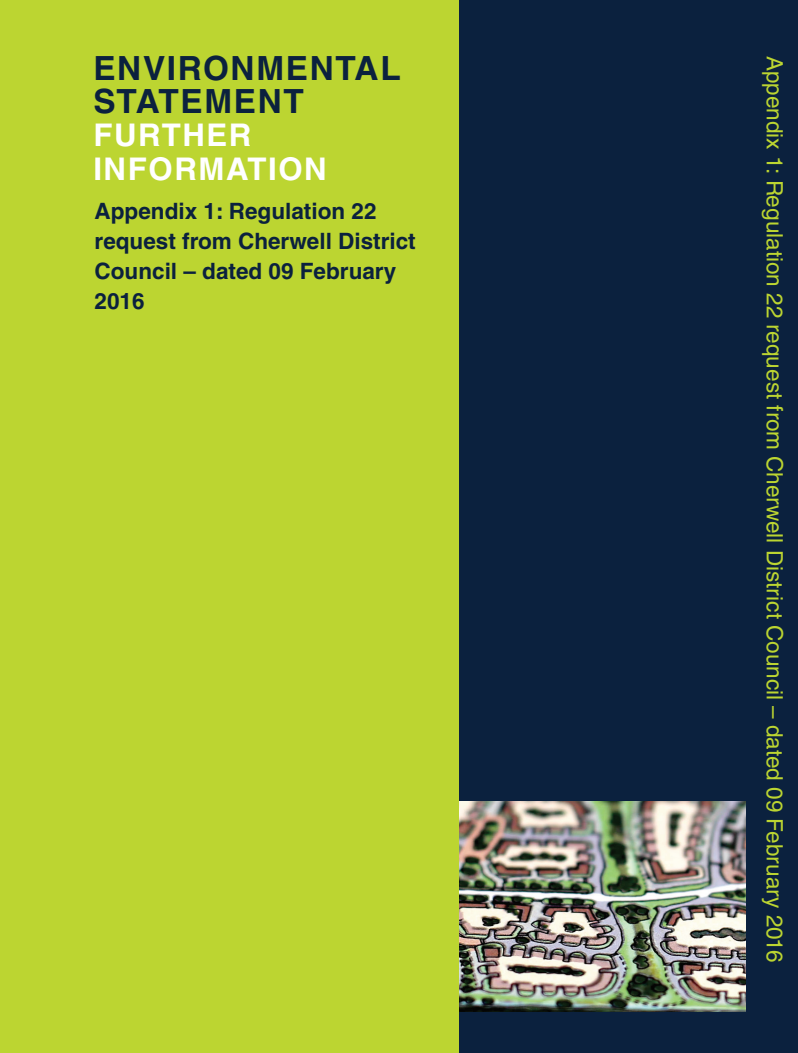
<style>
.page{position:relative;width:798px;height:1053px;background:#fff}
.page>*{position:absolute;margin:0;border:0;box-sizing:border-box;transform-origin:0 0}
.t1{font:700 33.38px/33.4px "Helvetica LT Std";letter-spacing:.05em;color:#0b213e}
.t2{font:700 31.25px/33.4px "Helvetica LT Std";letter-spacing:.05em;color:#fff}
.t3{font:700 22.5px/30px "Helvetica";color:#0b213e}
.t4{font:22.5px "Helvetica LT Std";color:#bcd531}
</style>
<div class="page">
<div style="left:0;top:0;width:459px;height:1052px;background:#bcd531"></div>
<div style="left:459px;top:0;width:338px;height:1052px;background:#0b213e"></div>
<img style="left:459px;top:801px;width:286px;height:210px">
<h1 class="t1" style="left:93px;top:51px;width:309px">ENVIRONMENTAL<br>STATEMENT</h1>
<h2 class="t2" style="left:93px;top:118px;width:235px">FURTHER<br>INFORMATION</h2>
<p class="t3" style="left:95px;top:195px;width:322px">Appendix 1: Regulation 22 request from Cherwell District<br>Council – dated 09 February<br>2016</p>
<p class="t4" style="left:787px;top:56px;width:908px;rotate:90deg">Appendix 1: Regulation 22 request from Cherwell District Council – dated 09 February 2016</p>
</div>
